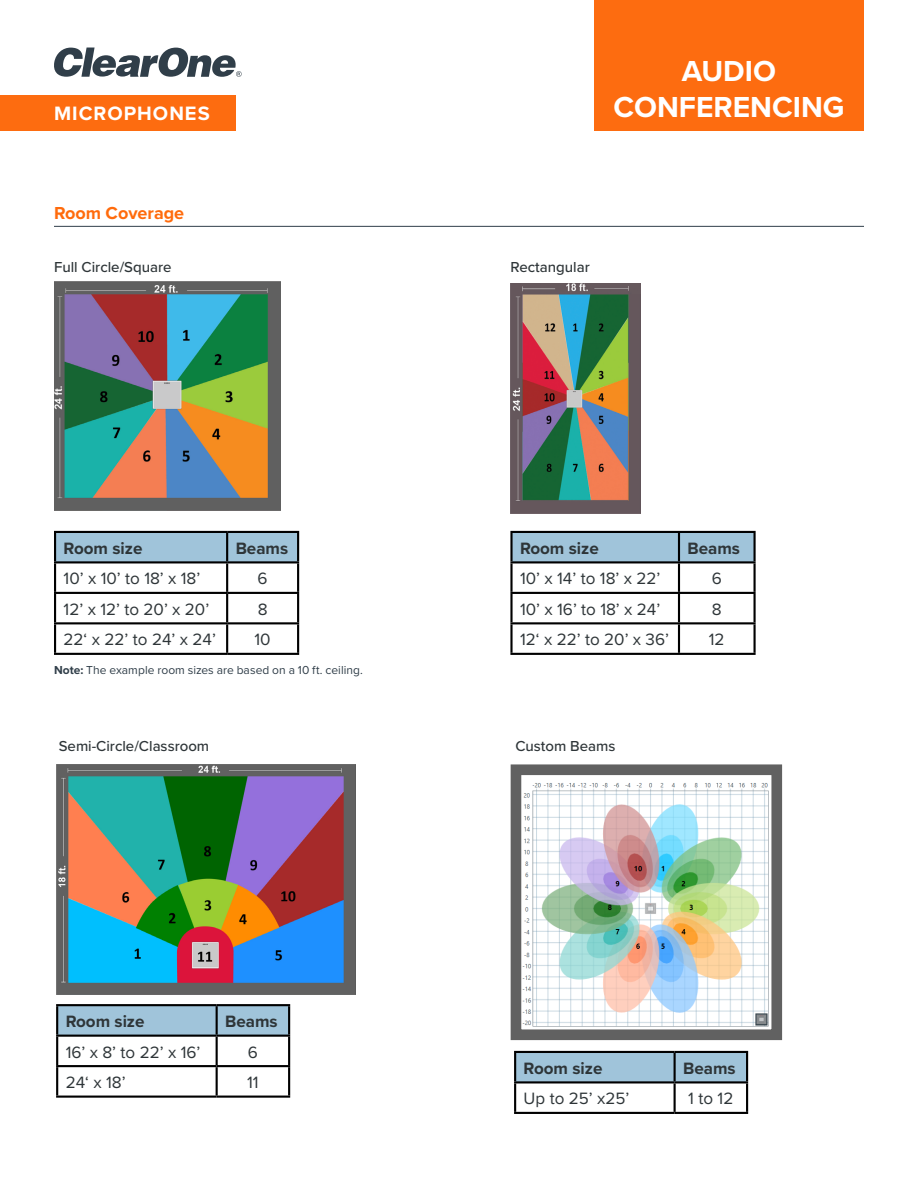
<style>
.page{position:relative;width:918px;height:1188px;background:#fff}
.page>*{position:absolute;margin:0;border:0;box-sizing:border-box;transform-origin:0 0}
.t1{font:700 30px/36px "Proxima Nova";color:#fff;text-align:center}
.t2{font:700 20.1px "Proxima Nova";letter-spacing:.05em;color:#fff}
.t3{font:700 18px "Proxima Nova";color:#ff6b0c}
.t4{font:17.1px "Proxima Nova";color:#2e3538}
.t5{font:700 17.1px "Proxima Nova";color:#2e3538}
.t6{font:500 15px "Proxima Nova";color:#2e3538}
.t7{font:12px "Proxima Nova";letter-spacing:.005em;color:#303e49}
.s1{font-weight:700}
</style>
<div class="page">
<img style="left:523px;top:783px;width:246px;height:244px">
<div style="left:511px;top:764px;width:271px;height:276px;border:11px solid #616161"></div>
<img style="left:56px;top:765px;width:300px;height:230px">
<svg style="left:58px;top:1006px;width:230px;height:29px;background:#9bbed4"></svg>
<hr style="left:56px;top:1004px;width:161px;height:2px;background:#000">
<hr style="left:56px;top:1006px;width:2px;height:29px;background:#000">
<hr style="left:217px;top:1004px;width:73px;height:2px;background:#000">
<hr style="left:216px;top:1006px;width:2px;height:29px;background:#000">
<hr style="left:288px;top:1006px;width:2px;height:29px;background:#000">
<hr style="left:56px;top:1035px;width:161px;height:2px;background:#000">
<hr style="left:56px;top:1037px;width:2px;height:28px;background:#000">
<hr style="left:217px;top:1035px;width:73px;height:2px;background:#000">
<hr style="left:216px;top:1037px;width:2px;height:28px;background:#000">
<hr style="left:288px;top:1037px;width:2px;height:28px;background:#000">
<hr style="left:56px;top:1065px;width:161px;height:2px;background:#000">
<hr style="left:56px;top:1067px;width:2px;height:29px;background:#000">
<hr style="left:217px;top:1065px;width:73px;height:2px;background:#000">
<hr style="left:216px;top:1067px;width:2px;height:29px;background:#000">
<hr style="left:288px;top:1067px;width:2px;height:29px;background:#000">
<hr style="left:56px;top:1096px;width:161px;height:2px;background:#000">
<hr style="left:217px;top:1096px;width:73px;height:2px;background:#000">
<div style="left:516px;top:1053px;width:230px;height:28px;background:#a0c4da"></div>
<hr style="left:514px;top:1051px;width:161px;height:2px;background:#000">
<hr style="left:514px;top:1053px;width:2px;height:28px;background:#000">
<hr style="left:675px;top:1051px;width:73px;height:2px;background:#000">
<hr style="left:674px;top:1053px;width:2px;height:28px;background:#000">
<hr style="left:746px;top:1053px;width:2px;height:28px;background:#000">
<hr style="left:514px;top:1081px;width:161px;height:2px;background:#000">
<hr style="left:514px;top:1083px;width:2px;height:29px;background:#000">
<hr style="left:675px;top:1081px;width:73px;height:2px;background:#000">
<hr style="left:674px;top:1083px;width:2px;height:29px;background:#000">
<hr style="left:746px;top:1083px;width:2px;height:29px;background:#000">
<hr style="left:514px;top:1112px;width:161px;height:2px;background:#000">
<hr style="left:675px;top:1112px;width:73px;height:2px;background:#000">
<div style="left:56px;top:533px;width:241px;height:28px;background:#a0c4da"></div>
<hr style="left:54px;top:531px;width:173px;height:2px;background:#000">
<hr style="left:54px;top:533px;width:2px;height:28px;background:#000">
<hr style="left:227px;top:531px;width:72px;height:2px;background:#000">
<hr style="left:226px;top:533px;width:2px;height:28px;background:#000">
<hr style="left:297px;top:533px;width:2px;height:28px;background:#000">
<hr style="left:54px;top:561px;width:173px;height:2px;background:#000">
<hr style="left:54px;top:563px;width:2px;height:29px;background:#000">
<hr style="left:227px;top:561px;width:72px;height:2px;background:#000">
<hr style="left:226px;top:563px;width:2px;height:29px;background:#000">
<hr style="left:297px;top:563px;width:2px;height:29px;background:#000">
<hr style="left:54px;top:592px;width:173px;height:2px;background:#000">
<hr style="left:54px;top:594px;width:2px;height:28px;background:#000">
<hr style="left:227px;top:592px;width:72px;height:2px;background:#000">
<hr style="left:226px;top:594px;width:2px;height:28px;background:#000">
<hr style="left:297px;top:594px;width:2px;height:28px;background:#000">
<hr style="left:54px;top:622px;width:173px;height:2px;background:#000">
<hr style="left:54px;top:624px;width:2px;height:29px;background:#000">
<hr style="left:227px;top:622px;width:72px;height:2px;background:#000">
<hr style="left:226px;top:624px;width:2px;height:29px;background:#000">
<hr style="left:297px;top:624px;width:2px;height:29px;background:#000">
<hr style="left:54px;top:653px;width:173px;height:2px;background:#000">
<hr style="left:227px;top:653px;width:72px;height:2px;background:#000">
<img style="left:54px;top:281px;width:227px;height:230px">
<img style="left:511px;top:284px;width:129px;height:229px">
<div style="left:513px;top:533px;width:240px;height:28px;background:#a0c4da"></div>
<hr style="left:510px;top:531px;width:169px;height:2px;background:#000">
<hr style="left:510px;top:533px;width:3px;height:28px;background:#000">
<hr style="left:679px;top:531px;width:77px;height:2px;background:#000">
<hr style="left:678px;top:533px;width:2px;height:28px;background:#000">
<hr style="left:753px;top:533px;width:3px;height:28px;background:#000">
<hr style="left:510px;top:561px;width:169px;height:2px;background:#000">
<hr style="left:510px;top:563px;width:3px;height:29px;background:#000">
<hr style="left:679px;top:561px;width:77px;height:2px;background:#000">
<hr style="left:678px;top:563px;width:2px;height:29px;background:#000">
<hr style="left:753px;top:563px;width:3px;height:29px;background:#000">
<hr style="left:510px;top:592px;width:169px;height:2px;background:#000">
<hr style="left:510px;top:594px;width:3px;height:28px;background:#000">
<hr style="left:679px;top:592px;width:77px;height:2px;background:#000">
<hr style="left:678px;top:594px;width:2px;height:28px;background:#000">
<hr style="left:753px;top:594px;width:3px;height:28px;background:#000">
<hr style="left:510px;top:622px;width:169px;height:2px;background:#000">
<hr style="left:510px;top:624px;width:3px;height:29px;background:#000">
<hr style="left:679px;top:622px;width:77px;height:2px;background:#000">
<hr style="left:678px;top:624px;width:2px;height:29px;background:#000">
<hr style="left:753px;top:624px;width:3px;height:29px;background:#000">
<hr style="left:510px;top:653px;width:169px;height:2px;background:#000">
<hr style="left:679px;top:653px;width:77px;height:2px;background:#000">
<hr style="left:54px;top:226px;width:810px;height:1px;background:#303e49">
<div style="left:0;top:95px;width:235px;height:35px;background:#fd6c10"></div>
<svg style="left:54px;top:48px;width:188px;height:29px"></svg>
<div style="left:594px;top:0;width:270px;height:130px;background:#fd6c10"></div>
<p class="t2" style="left:54px;top:99px;width:157px">MICROPHONES</p>
<h1 class="t1" style="left:614px;top:52px;width:233px">AUDIO<br>CONFERENCING</h1>
<p class="t3" style="left:54px;top:200px;width:132px">Room Coverage</p>
<p class="t6" style="left:54px;top:256px;width:119px">Full Circle/Square</p>
<p class="t6" style="left:511px;top:256px;width:81px">Rectangular</p>
<p class="t5" style="left:64px;top:535px;width:80px">Room size</p>
<p class="t5" style="left:236px;top:535px;width:54px">Beams</p>
<p class="t4" style="left:64px;top:566px;width:138px">10’ x 10’ to 18’ x 18’</p>
<p class="t4" style="left:258px;top:566px;width:12px">6</p>
<p class="t4" style="left:64px;top:596px;width:147px">12’ x 12’ to 20’ x 20’</p>
<p class="t4" style="left:258px;top:596px;width:11px">8</p>
<p class="t4" style="left:64px;top:627px;width:154px">22‘ x 22’ to 24’ x 24’</p>
<p class="t4" style="left:255px;top:627px;width:18px">10</p>
<p class="t7" style="left:54px;top:661px;width:311px"><span class="s1">Note:</span> The example room sizes are based on a 10 ft. ceiling.</p>
<p class="t5" style="left:520px;top:535px;width:80px">Room size</p>
<p class="t5" style="left:688px;top:535px;width:54px">Beams</p>
<p class="t4" style="left:520px;top:566px;width:142px">10’ x 14’ to 18’ x 22’</p>
<p class="t4" style="left:712px;top:566px;width:12px">6</p>
<p class="t4" style="left:520px;top:596px;width:142px">10’ x 16’ to 18’ x 24’</p>
<p class="t4" style="left:712px;top:596px;width:11px">8</p>
<p class="t4" style="left:520px;top:627px;width:151px">12‘ x 22’ to 20’ x 36’</p>
<p class="t4" style="left:709px;top:627px;width:17px">12</p>
<p class="t6" style="left:59px;top:735px;width:152px">Semi-Circle/Classroom</p>
<p class="t6" style="left:515px;top:735px;width:102px">Custom Beams</p>
<p class="t5" style="left:66px;top:1009px;width:80px">Room size</p>
<p class="t5" style="left:225px;top:1009px;width:54px">Beams</p>
<p class="t4" style="left:66px;top:1039px;width:136px">16’ x 8’ to 22’ x 16’</p>
<p class="t4" style="left:248px;top:1039px;width:12px">6</p>
<p class="t4" style="left:66px;top:1070px;width:61px">24‘ x 18’</p>
<p class="t4" style="left:247px;top:1070px;width:13px">11</p>
<p class="t5" style="left:524px;top:1055px;width:80px">Room size</p>
<p class="t5" style="left:683px;top:1055px;width:54px">Beams</p>
<p class="t4" style="left:524px;top:1086px;width:107px">Up to 25’ x25’</p>
<p class="t4" style="left:688px;top:1086px;width:47px">1 to 12</p>
</div>
